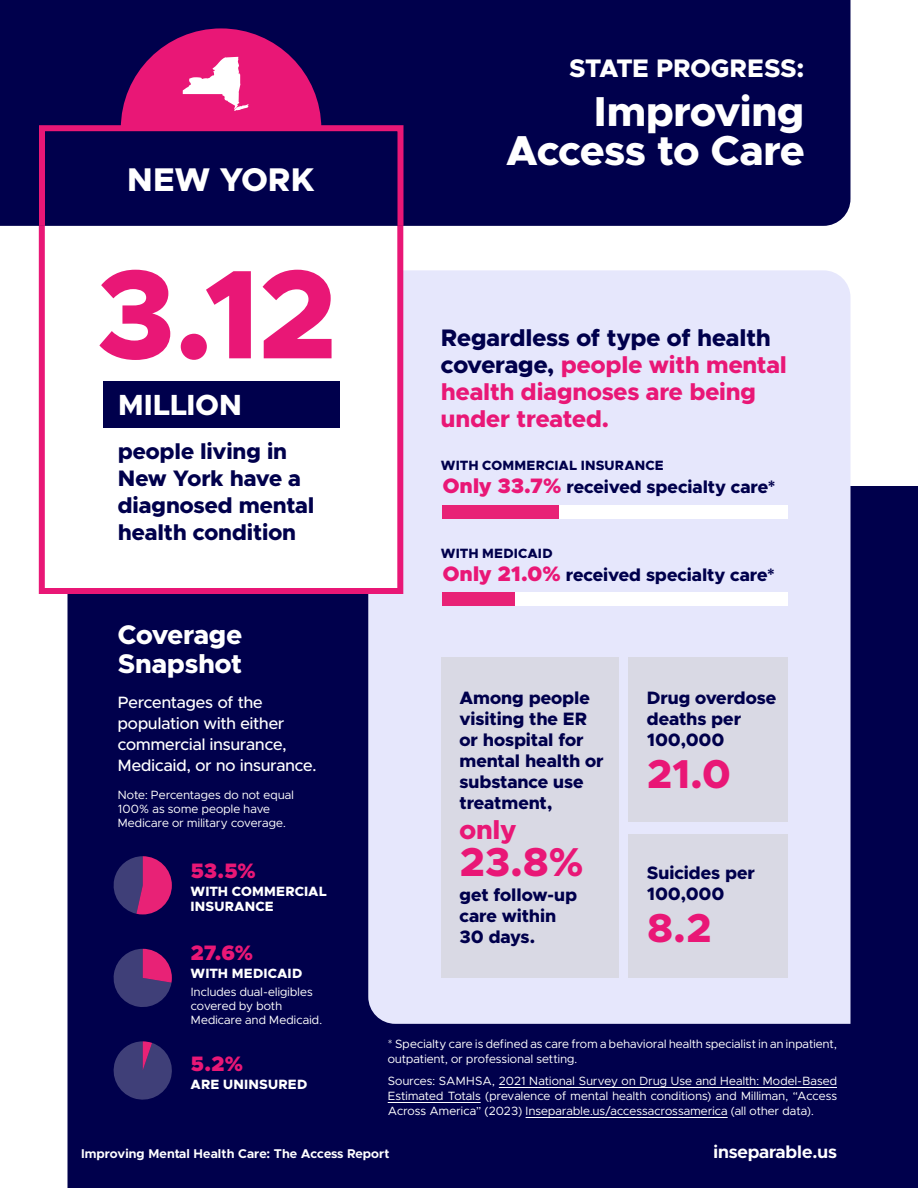
<style>
.page{position:relative;width:918px;height:1188px;background:#fff}
.page>*{position:absolute;margin:0;border:0;box-sizing:border-box;transform-origin:0 0}
.t1{font:800 126.75px "Metropolis";color:#e91776}
.t2{font:800 42px/39px "Metropolis";letter-spacing:-.01em;color:#fff;text-align:right}
.t3{font:800 40.5px "Metropolis";color:#e91776}
.t4{font:800 33px "Metropolis";color:#fff}
.t5{font:800 29.25px "Metropolis";color:#fff}
.t6{font:800 27px/28.5px "Metropolis";letter-spacing:-.005em;color:#fff}
.t7{font:800 27px "Metropolis";color:#e91776}
.t8{font:800 25.5px "Metropolis";letter-spacing:-.01em;color:#fff}
.t9{font:800 24px/27px "Metropolis";letter-spacing:-.005em;color:#e91776}
.t10{font:800 22.5px/27px "Metropolis";letter-spacing:-.005em;color:#00004c}
.t11{font:900 21px "Metropolis";color:#e91776}
.t12{font:800 18px/21px "Metropolis";letter-spacing:-.005em;color:#00004c}
.t13{font:700 18px "Metropolis";color:#fff}
.t14{font:500 16.5px/21px "Metropolis";letter-spacing:.005em;color:#fff}
.t15{font:800 13.5px "Metropolis";letter-spacing:.015em;color:#fff}
.t16{font:800 13.5px "Metropolis";letter-spacing:.01em;color:#00004c}
.t17{font:700 12.75px "Metropolis";letter-spacing:.01em;color:#fff}
.t18{font:12px/14.2px "Metropolis";letter-spacing:.015em;color:#fff}
.s1{color:#00004c}
.s2{font-weight:900;font-size:21px;color:#e91776}
</style>
<div class="page">
<div style="left:68px;top:486px;width:850px;height:702px;background:#00004c"></div>
<div style="left:368px;top:270px;width:482px;height:754px;background:#e6e7fc"></div>
<div style="left:39px;top:164px;width:364px;height:430px;background:#fff;border:6px solid #e91776"></div>
<div style="left:0;top:0;width:850px;height:226px;background:#00004c"></div>
<div style="left:103px;top:381px;width:236px;height:46px;background:#00004c"></div>
<div style="left:441px;top:657px;width:177px;height:320px;background:#d9d9e4"></div>
<div style="left:629px;top:657px;width:159px;height:165px;background:#d9d9e4"></div>
<div style="left:629px;top:834px;width:159px;height:143px;background:#d9d9e4"></div>
<hr style="left:499px;top:1087px;width:338px;height:1px;background:#fff">
<hr style="left:388px;top:1102px;width:93px;height:1px;background:#fff">
<hr style="left:526px;top:1117px;width:202px;height:1px;background:#fff">
<svg style="left:39px;top:28px;width:365px;height:198px"></svg>
<div style="left:442px;top:593px;width:346px;height:13px;background:#fff"></div>
<div style="left:442px;top:505px;width:346px;height:13px;background:#fff"></div>
<div style="left:442px;top:505px;width:116px;height:13px;background:#e82276"></div>
<div style="left:442px;top:593px;width:72px;height:13px;background:#e82276"></div>
<hr style="left:442px;top:606px;width:346px;height:1px;background:#333">
<hr style="left:441px;top:505px;width:1px;height:101px;background:#333">
<svg style="left:114px;top:856px;width:58px;height:58px"></svg>
<svg style="left:114px;top:949px;width:58px;height:58px"></svg>
<svg style="left:114px;top:1041px;width:58px;height:59px"></svg>
<p class="t4" style="left:127px;top:159px;width:189px">NEW YORK</p>
<p class="t1" style="left:95px;top:234px;width:245px">3.12</p>
<p class="t5" style="left:118px;top:386px;width:125px">MILLION</p>
<p class="t10" style="left:118px;top:438px;width:198px">people living in<br>New York have a diagnosed mental health condition</p>
<h3 class="t6" style="left:118px;top:621px;width:126px">Coverage<br>Snapshot</h3>
<h3 class="t14" style="left:118px;top:692px;width:200px">Percentages of the population with either commercial insurance,<br>Medicaid, or no insurance.</h3>
<p class="t18" style="left:118px;top:788px;width:178px">Note: Percentages do not equal<br>100% as some people have<br>Medicare or military coverage.</p>
<p class="t11" style="left:191px;top:857px;width:67px">53.5%</p>
<h3 class="t8" style="left:569px;top:52px;width:237px">STATE PROGRESS:</h3>
<h2 class="t2" style="left:506px;top:92px;width:300px">Improving<br>Access to Care</h2>
<h3 class="t9" style="left:441px;top:324px;width:348px"><span class="s1">Regardless of type of health coverage,</span> people with mental health diagnoses are being under treated.</h3>
<p class="t16" style="left:441px;top:457px;width:224px">WITH COMMERCIAL INSURANCE</p>
<p class="t12" style="left:443px;top:476px;width:334px"><span class="s2">Only 33.7%</span> received specialty care*</p>
<p class="t16" style="left:441px;top:545px;width:113px">WITH MEDICAID</p>
<p class="t12" style="left:443px;top:564px;width:334px"><span class="s2">Only 21.0%</span> received specialty care*</p>
<h3 class="t12" style="left:460px;top:688px;width:146px">Among people visiting the ER or hospital for mental health or substance use treatment,</h3>
<p class="t7" style="left:460px;top:812px;width:58px">only</p>
<p class="t3" style="left:460px;top:837px;width:126px">23.8%</p>
<h3 class="t12" style="left:647px;top:688px;width:131px">Drug overdose deaths per<br>100,000</h3>
<p class="t3" style="left:647px;top:748px;width:86px">21.0</p>
<h3 class="t12" style="left:647px;top:862px;width:110px">Suicides per</h3>
<p class="t15" style="left:191px;top:882px;width:138px">WITH COMMERCIAL</p>
<h3 class="t12" style="left:647px;top:883px;width:79px">100,000</h3>
<p class="t15" style="left:191px;top:897px;width:85px">INSURANCE</p>
<h3 class="t12" style="left:460px;top:885px;width:119px">get follow-up care within<br>30 days.</h3>
<p class="t3" style="left:647px;top:902px;width:67px">8.2</p>
<p class="t11" style="left:191px;top:940px;width:64px">27.6%</p>
<p class="t15" style="left:191px;top:965px;width:113px">WITH MEDICAID</p>
<p class="t18" style="left:191px;top:985px;width:133px">Includes dual-eligibles covered by both<br>Medicare and Medicaid.</p>
<p class="t11" style="left:191px;top:1051px;width:54px">5.2%</p>
<p class="t15" style="left:191px;top:1076px;width:118px">ARE UNINSURED</p>
<p class="t18" style="left:388px;top:1037px;width:451px;line-height:15px">* Specialty care is defined as care from a behavioral health specialist in an inpatient, outpatient, or professional setting.</p>
<p class="t18" style="left:388px;top:1074px;width:451px;line-height:15px;text-align:justify">Sources: SAMHSA, 2021 National Survey on Drug Use and Health: Model-Based Estimated Totals (prevalence of mental health conditions) and Milliman, “Access Across America” (2023) Inseparable.us/accessacrossamerica (all other data).</p>
<p class="t17" style="left:81px;top:1145px;width:310px">Improving Mental Health Care: The Access Report</p>
<h3 class="t13" style="left:713px;top:1140px;width:125px">inseparable.us</h3>
</div>
